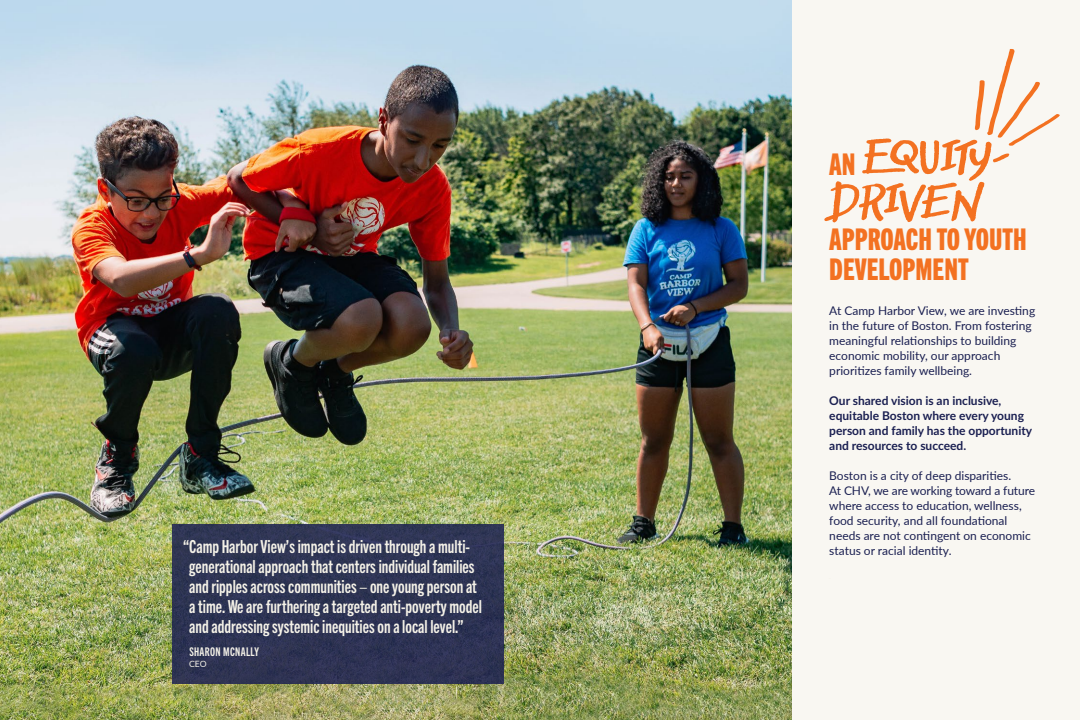
<style>
.page{position:relative;width:1080px;height:720px;background:#fff}
.page>*{position:absolute;margin:0;border:0;box-sizing:border-box;transform-origin:0 0}
.t1{font:30px/30px "Trade Gothic Next LT Pro Hv Cm";color:#f37121}
.t2{font:18px/20px "Trade Gothic Next LT Pro Bd Cm";color:#f5f2e8}
.t3{font:12px/15px "Lato";color:#1a1f51}
.t4{font:700 12px/15px "Lato";color:#1a1f51}
.t5{font:12px "Trade Gothic Next LT Pro Bd Cm";letter-spacing:.03em;color:#f5f2e8}
.t6{font:8.6px "Lato";color:#f5f2e8}
</style>
<div class="page">
<div style="left:757px;top:0;width:323px;height:720px;background:#f9f7f2"></div>
<img style="left:0;top:0;width:792px;height:720px">
<svg style="left:824px;top:49px;width:236px;height:173px"></svg>
<div style="left:172px;top:524px;width:332px;height:160px;background:#2e3453"></div>
<p class="t2" style="left:189px;top:535px;width:294px;text-indent:-6px">“Camp Harbor View’s impact is driven through a multi&shy;generational approach that centers individual families and ripples across communities – one young person at a time. We are furthering a targeted anti-poverty model and addressing systemic inequities on a local level.”</p>
<p class="t5" style="left:189px;top:643px;width:71px">SHARON MCNALLY</p>
<p class="t6" style="left:189px;top:658px;width:19px">CEO</p>
<h1 class="t1" style="left:829px;top:147px;width:28px">AN</h1>
<h1 class="t1" style="left:829px;top:223px;width:199px">APPROACH TO YOUTH<br>DEVELOPMENT</h1>
<p class="t3" style="left:829px;top:303px;width:207px">At Camp Harbor View, we are investing in the future of Boston. From fostering meaningful relationships to building economic mobility, our approach prioritizes family wellbeing.</p>
<p class="t4" style="left:829px;top:393px;width:204px">Our shared vision is an inclusive, equitable Boston where every young person and family has the opportunity and resources to succeed.</p>
<p class="t3" style="left:829px;top:468px;width:207px">Boston is a city of deep disparities.<br>At CHV, we are working toward a future where access to education, wellness, food security, and all foundational needs are not contingent on economic status or racial identity.</p>
</div>
